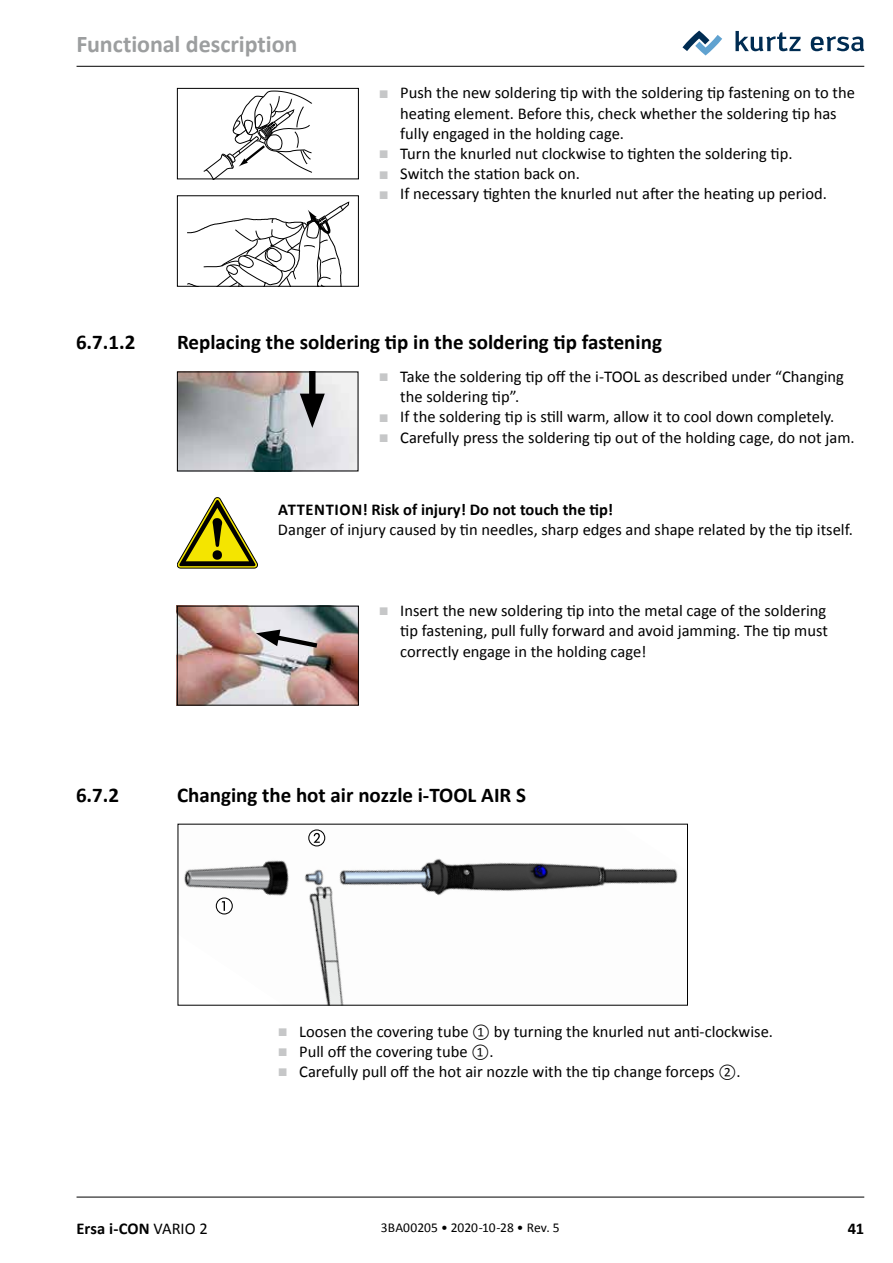
<style>
.page{position:relative;width:893px;height:1263px;background:#fff}
.page>*{position:absolute;margin:0;border:0;box-sizing:border-box;transform-origin:0 0}
.t1{font:700 24px "Calibri";color:#9c9e9f}
.t2{font:700 21px "Calibri";color:#000}
.t3{font:16.5px/20.2px "Calibri";color:#000}
.t4{font:700 16.5px "Calibri";color:#000}
.t5{font:13.5px "Calibri";color:#000}
.s1{font-family:"Arial";color:#c6c7c8}
.s2{font-size:13.5px}
.s3{font-weight:400}
</style>
<div class="page">
<svg style="left:735px;top:31px;width:65px;height:20px"></svg>
<svg style="left:811px;top:36px;width:53px;height:15px"></svg>
<svg style="left:682px;top:31px;width:40px;height:24px"></svg>
<hr style="left:77px;top:66px;width:787px;height:1px;background:#000">
<hr style="left:77px;top:1197px;width:787px;height:1px;background:#000">
<svg style="left:203px;top:90px;width:109px;height:87px"></svg>
<div style="left:177px;top:88px;width:182px;height:91px;border:1px solid #000"></div>
<svg style="left:187px;top:201px;width:163px;height:84px"></svg>
<div style="left:177px;top:195px;width:182px;height:92px;border:1px solid #000"></div>
<img style="left:177px;top:371px;width:181px;height:98px">
<div style="left:309px;top:372px;width:6px;height:34px;background:#000"></div>
<svg style="left:300px;top:394px;width:25px;height:34px"></svg>
<svg style="left:177px;top:497px;width:81px;height:71px"></svg>
<img style="left:179px;top:608px;width:178px;height:95px">
<svg style="left:256px;top:630px;width:61px;height:18px"></svg>
<div style="left:177px;top:606px;width:182px;height:99px;border:1px solid #000"></div>
<img style="left:184px;top:836px;width:494px;height:167px">
<svg style="left:216px;top:897px;width:17px;height:17px"></svg>
<svg style="left:308px;top:829px;width:17px;height:17px"></svg>
<h1 class="t1" style="left:77px;top:29px;width:222px">Functional description</h1>
<p class="t3" style="left:400px;top:83px;width:456px;text-indent:-21px"><span class="s1">■</span> Push the new soldering tip with the soldering tip fastening on to the heating element. Before this, check whether the soldering tip has fully engaged in the holding cage.</p>
<p class="t3" style="left:379px;top:144px;width:415px"><span class="s1">■</span> Turn the knurled nut clockwise to tighten the soldering tip.</p>
<p class="t3" style="left:379px;top:164px;width:203px"><span class="s1">■</span> Switch the station back on.</p>
<p class="t3" style="left:379px;top:184px;width:449px"><span class="s1">■</span> If necessary tighten the knurled nut after the heating up period.</p>
<p class="t2" style="left:76px;top:329px;width:61px">6.7.1.2</p>
<p class="t2" style="left:177px;top:329px;width:486px">Replacing the soldering tip in the soldering tip fastening</p>
<p class="t3" style="left:400px;top:366px;width:445px;text-indent:-21px"><span class="s1">■</span> Take the soldering tip off the i-TOOL as described under “Changing the soldering tip”.</p>
<p class="t3" style="left:379px;top:407px;width:457px"><span class="s1">■</span> If the soldering tip is still warm, allow it to cool down completely.</p>
<p class="t3" style="left:379px;top:427px;width:477px"><span class="s1">■</span> Carefully press the soldering tip out of the holding cage, do not jam.</p>
<p class="t4" style="left:278px;top:499px;width:337px">ATTENTION! Risk of injury! Do not touch the tip!</p>
<p class="t3" style="left:278px;top:520px;width:576px">Danger of injury caused by tin needles, sharp edges and shape related by the tip itself.</p>
<p class="t3" style="left:400px;top:601px;width:429px;text-align:justify;text-indent:-21px"><span class="s1">■</span> Insert the new soldering tip into the metal cage of the soldering tip fastening, pull fully forward and avoid jamming. The tip must correctly engage in the holding cage!</p>
<p class="t2" style="left:76px;top:781px;width:45px">6.7.2</p>
<p class="t2" style="left:177px;top:781px;width:351px">Changing the hot air nozzle i-TOOL AIR S</p>
<p class="t3" style="left:278px;top:1021px;width:497px"><span class="s1">■</span> Loosen the covering tube <span class="s2">①</span> by turning the knurled nut anti-clockwise.</p>
<p class="t3" style="left:278px;top:1041px;width:217px"><span class="s1">■</span> Pull off the covering tube <span class="s2">①</span>.</p>
<p class="t3" style="left:278px;top:1062px;width:464px"><span class="s1">■</span> Carefully pull off the hot air nozzle with the tip change forceps <span class="s2">②</span>.</p>
<p class="t4" style="left:77px;top:1217px;width:133px">Ersa i-CON <span class="s3">VARIO 2</span></p>
<p class="t5" style="left:381px;top:1219px;width:180px">3BA00205 • 2020-10-28 • Rev. 5</p>
<p class="t4" style="left:848px;top:1217px;width:18px">41</p>
</div>
